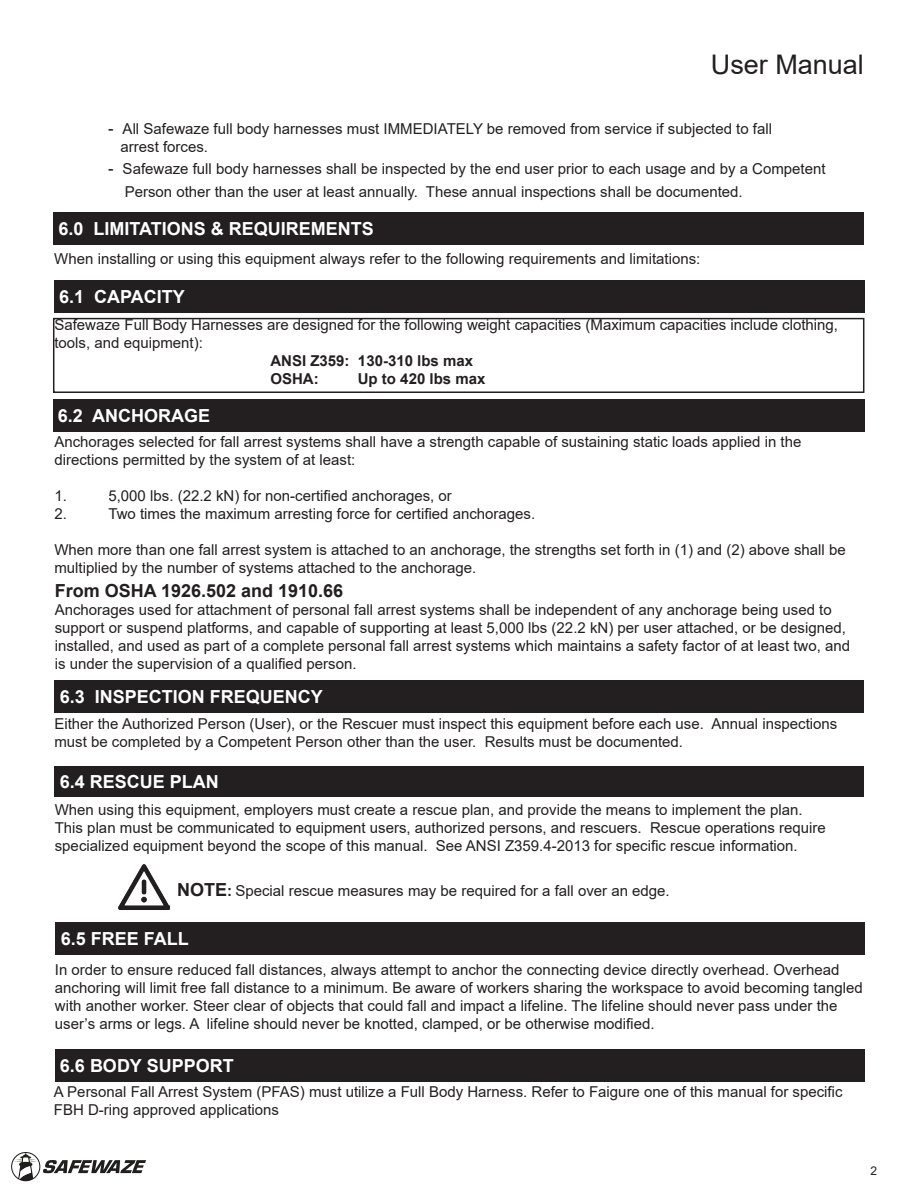
<style>
.page{position:relative;width:918px;height:1188px;background:#fff}
.page>*{position:absolute;margin:0;border:0;box-sizing:border-box;transform-origin:0 0}
.t1{font:27px "Arial";color:#231f20}
.t2{font:700 18px "Arial";color:#fff}
.t3{font:700 18px "Arial";color:#231f20}
.t4{font:15px/18px "Arial";color:#231f20}
.t5{font:700 15px "Arial";color:#231f20}
.t6{font:12px "Arial";color:#231f20}
.s1{font-size:16.5px}
.s2{font-weight:700;font-size:18px}
.s3{font-weight:700}
</style>
<div class="page">
<svg style="left:11px;top:1152px;width:135px;height:29px"></svg>
<div style="left:53px;top:318px;width:811px;height:75px;border:2px solid #231f20"></div>
<div style="left:55px;top:680px;width:809px;height:32px;background:#231f20"></div>
<div style="left:55px;top:766px;width:809px;height:31px;background:#231f20"></div>
<div style="left:54px;top:213px;width:810px;height:32px;background:#231f20"></div>
<div style="left:54px;top:280px;width:810px;height:33px;background:#231f20"></div>
<div style="left:53px;top:399px;width:812px;height:33px;background:#231f20"></div>
<img style="left:118px;top:864px;width:51px;height:45px">
<div style="left:56px;top:922px;width:809px;height:33px;background:#231f20"></div>
<div style="left:55px;top:1049px;width:809px;height:33px;background:#231f20"></div>
<h1 class="t1" style="left:711px;top:46px;width:155px">User Manual</h1>
<p class="t4" style="left:108px;top:119px;width:666px"><span class="s1">-</span> All Safewaze full body harnesses must IMMEDIATELY be removed from service if subjected to fall</p>
<p class="t4" style="left:121px;top:137px;width:89px">arrest forces.</p>
<p class="t4" style="left:108px;top:160px;width:719px"><span class="s1">-</span> Safewaze full body harnesses shall be inspected by the end user prior to each usage and by a Competent</p>
<p class="t4" style="left:125px;top:182px;width:620px">Person other than the user at least annually. These annual inspections shall be documented.</p>
<p class="t2" style="left:59px;top:216px;width:317px">6.0 LIMITATIONS &amp; REQUIREMENTS</p>
<p class="t4" style="left:54px;top:249px;width:648px">When installing or using this equipment always refer to the following requirements and limitations:</p>
<p class="t2" style="left:59px;top:284px;width:127px">6.1 CAPACITY</p>
<p class="t4" style="left:54px;top:316px;width:785px">Safewaze Full Body Harnesses are designed for the following weight capacities (Maximum capacities include clothing, tools, and equipment):</p>
<p class="t5" style="left:270px;top:350px;width:204px">ANSI Z359: 130-310 lbs max</p>
<p class="t5" style="left:270px;top:368px;width:50px">OSHA:</p>
<p class="t5" style="left:358px;top:368px;width:129px">Up to 420 lbs max</p>
<p class="t2" style="left:58px;top:403px;width:154px">6.2 ANCHORAGE</p>
<p class="t4" style="left:54px;top:433px;width:749px">Anchorages selected for fall arrest systems shall have a strength capable of sustaining static loads applied in the directions permitted by the system of at least:</p>
<p class="t4" style="left:54px;top:487px;width:14px">1.</p>
<p class="t4" style="left:108px;top:487px;width:345px">5,000 lbs. (22.2 kN) for non-certified anchorages, or</p>
<p class="t4" style="left:54px;top:505px;width:14px">2.</p>
<p class="t4" style="left:108px;top:505px;width:428px">Two times the maximum arresting force for certified anchorages.</p>
<p class="t4" style="left:54px;top:541px;width:793px">When more than one fall arrest system is attached to an anchorage, the strengths set forth in (1) and (2) above shall be multiplied by the number of systems attached to the anchorage.</p>
<p class="t3" style="left:55px;top:578px;width:290px">From OSHA 1926.502 and 1910.66</p>
<p class="t4" style="left:55px;top:601px;width:797px">Anchorages used for attachment of personal fall arrest systems shall be independent of any anchorage being used to support or suspend platforms, and capable of supporting at least 5,000 lbs (22.2 kN) per user attached, or be designed, installed, and used as part of a complete personal fall arrest systems which maintains a safety factor of at least two, and is under the supervision of a qualified person.</p>
<p class="t2" style="left:60px;top:684px;width:265px">6.3 INSPECTION FREQUENCY</p>
<p class="t4" style="left:54px;top:715px;width:784px">Either the Authorized Person (User), or the Rescuer must inspect this equipment before each use. Annual inspections must be completed by a Competent Person other than the user. Results must be documented.</p>
<p class="t2" style="left:60px;top:769px;width:161px">6.4 RESCUE PLAN</p>
<p class="t4" style="left:55px;top:801px;width:773px">When using this equipment, employers must create a rescue plan, and provide the means to implement the plan.<br>This plan must be communicated to equipment users, authorized persons, and rescuers. Rescue operations require specialized equipment beyond the scope of this manual. See ANSI Z359.4-2013 for specific rescue information.</p>
<p class="t4" style="left:177px;top:881px;width:494px"><span class="s2">NOTE</span><span class="s3">:</span> Special rescue measures may be required for a fall over an edge.</p>
<p class="t2" style="left:61px;top:926px;width:130px">6.5 FREE FALL</p>
<p class="t4" style="left:55px;top:961px;width:809px">In order to ensure reduced fall distances, always attempt to anchor the connecting device directly overhead. Overhead anchoring will limit free fall distance to a minimum. Be aware of workers sharing the workspace to avoid becoming tangled with another worker. Steer clear of objects that could fall and impact a lifeline. The lifeline should never pass under the user’s arms or legs. A lifeline should never be knotted, clamped, or be otherwise modified.</p>
<p class="t2" style="left:60px;top:1053px;width:175px">6.6 BODY SUPPORT</p>
<p class="t4" style="left:54px;top:1083px;width:790px">A Personal Fall Arrest System (PFAS) must utilize a Full Body Harness. Refer to Faigure one of this manual for specific<br>FBH D-ring approved applications</p>
<p class="t6" style="left:870px;top:1162px;width:8px">2</p>
</div>
